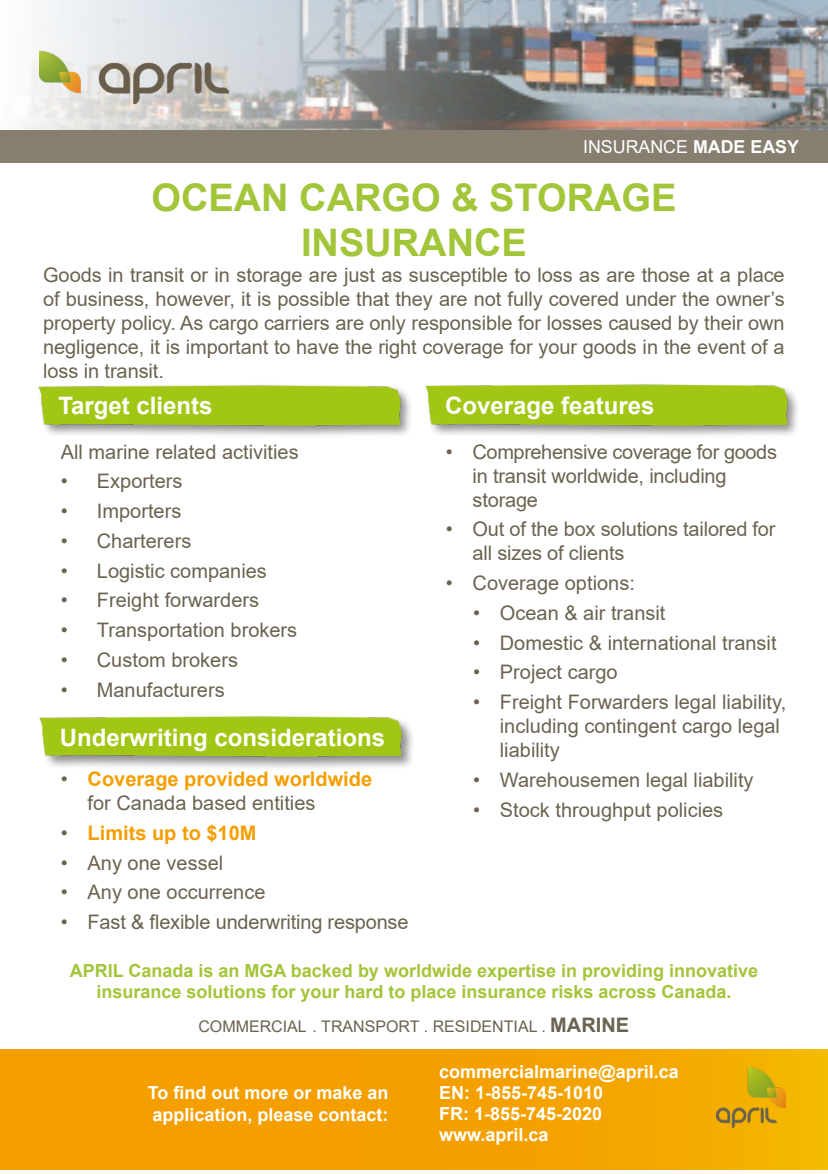
<style>
.page{position:relative;width:828px;height:1174px;background:#fff}
.page>*{position:absolute;margin:0;border:0;box-sizing:border-box;transform-origin:0 0}
.t1{font:700 38px/45.6px "Arial";color:#a3c539;text-align:center}
.t2{font:700 24px "Arial";color:#fff}
.t3{font:20px/24px "Arial";color:#6b6352}
.Style_de_paragraphe{font:20px "Arial";color:#6b6351}
.t4{font:700 20px/24px "Arial";color:#f49e00}
.t5{font:700 18px "Arial";color:#a3c539}
.t6{font:700 18px/21.6px "Arial";color:#fff}
.t7{font:17.8px "Myriad Pro";color:#fff}
.t8{font:17.8px "Arial";color:#fff}
.t9{font:16px "Arial";color:#6b6351}
.s1{font-weight:700}
.s2{font-weight:400;color:#6b6351}
.s3{font-weight:700;font-size:20px}
</style>
<div class="page">
<img style="left:0;top:0;width:828px;height:131px">
<div style="left:0;top:131px;width:828px;height:32px;background:#867f70"></div>
<img style="left:40px;top:51px;width:188px;height:53px">
<div style="left:0;top:1049px;width:828px;height:121px;background:linear-gradient(to right,#f49800,#f4ae00)"></div>
<img style="left:716px;top:1067px;width:70px;height:61px">
<div style="left:424px;top:383px;width:377px;height:56px;background:#231f20;opacity:.5"></div>
<img style="left:424px;top:384px;width:372px;height:42px">
<div style="left:37px;top:383px;width:377px;height:56px;background:#231f20;opacity:.5"></div>
<img style="left:37px;top:384px;width:372px;height:42px">
<div style="left:39px;top:714px;width:377px;height:56px;background:#231f20;opacity:.5"></div>
<img style="left:39px;top:715px;width:372px;height:43px">
<p class="t8" style="left:583px;top:135px;width:217px">INSURANCE <span class="s1">MADE EASY</span></p>
<p class="t1" style="left:151px;top:175px;width:527px">OCEAN CARGO &amp; STORAGE<br>INSURANCE</p>
<p class="t7" style="left:479px;top:140px;width:287px">CHANGING THE IMAGE OF INSURANCE</p>
<p class="t3" style="left:43px;top:263px;width:743px;text-align:justify">Goods in transit or in storage are just as susceptible to loss as are those at a place of business, however, it is possible that they are not fully covered under the owner’s property policy. As cargo carriers are only responsible for losses caused by their own negligence, it is important to have the right coverage for your goods in the event of a loss in transit.</p>
<p class="t2" style="left:58px;top:389px;width:156px">Target clients</p>
<p class="t2" style="left:445px;top:389px;width:211px">Coverage features</p>
<p class="Style_de_paragraphe" style="left:61px;top:438px;width:239px">All marine related activities</p>
<p class="Style_de_paragraphe" style="left:61px;top:467px;width:123px">• Exporters</p>
<p class="Style_de_paragraphe" style="left:61px;top:497px;width:122px">• Importers</p>
<p class="Style_de_paragraphe" style="left:61px;top:527px;width:132px">• Charterers</p>
<p class="Style_de_paragraphe" style="left:61px;top:557px;width:208px">• Logistic companies</p>
<p class="Style_de_paragraphe" style="left:61px;top:586px;width:200px">• Freight forwarders</p>
<p class="Style_de_paragraphe" style="left:61px;top:616px;width:238px">• Transportation brokers</p>
<p class="Style_de_paragraphe" style="left:61px;top:646px;width:179px">• Custom brokers</p>
<p class="Style_de_paragraphe" style="left:61px;top:676px;width:165px">• Manufacturers</p>
<p class="t2" style="left:60px;top:720px;width:327px">Underwriting considerations</p>
<p class="t4" style="left:88px;top:767px;width:286px;text-indent:-27px"><span class="s2">•</span> Coverage provided worldwide <span class="s2">for Canada based entities</span></p>
<p class="t4" style="left:61px;top:821px;width:197px"><span class="s2">•</span> Limits up to $10M</p>
<p class="Style_de_paragraphe" style="left:61px;top:849px;width:164px">• Any one vessel</p>
<p class="Style_de_paragraphe" style="left:61px;top:878px;width:206px">• Any one occurrence</p>
<p class="Style_de_paragraphe" style="left:61px;top:908px;width:349px">• Fast &amp; flexible underwriting response</p>
<p class="t3" style="left:473px;top:439px;width:306px;text-indent:-27px">• Comprehensive coverage for goods in transit worldwide, including storage</p>
<p class="t3" style="left:473px;top:517px;width:304px;text-indent:-27px">• Out of the box solutions tailored for all sizes of clients</p>
<p class="t3" style="left:446px;top:571px;width:191px">• Coverage options:</p>
<p class="t3" style="left:473px;top:600px;width:194px">• Ocean &amp; air transit</p>
<p class="t3" style="left:473px;top:630px;width:305px">• Domestic &amp; international transit</p>
<p class="t3" style="left:473px;top:660px;width:146px">• Project cargo</p>
<p class="t3" style="left:500px;top:690px;width:288px;text-indent:-27px">• Freight Forwarders legal liability, including contingent cargo legal liability</p>
<p class="t3" style="left:473px;top:768px;width:282px">• Warehousemen legal liability</p>
<p class="t3" style="left:473px;top:797px;width:252px">• Stock throughput policies</p>
<p class="t5" style="left:70px;top:958px;width:690px">APRIL Canada is an MGA backed by worldwide expertise in providing innovative</p>
<p class="t5" style="left:96px;top:979px;width:637px">insurance solutions for your hard to place insurance risks across Canada.</p>
<p class="t9" style="left:198px;top:1015px;width:432px">COMMERCIAL . TRANSPORT . RESIDENTIAL . <span class="s3">MARINE</span></p>
<p class="t6" style="left:148px;top:1082px;width:242px">To find out more or make an application, please contact:</p>
<p class="t6" style="left:439px;top:1061px;width:241px">commercialmarine@april.ca</p>
<p class="t6" style="left:439px;top:1082px;width:166px">EN: 1-855-745-1010</p>
<p class="t6" style="left:439px;top:1103px;width:165px">FR: 1-855-745-2020</p>
<p class="t6" style="left:439px;top:1124px;width:111px">www.april.ca</p>
</div>
